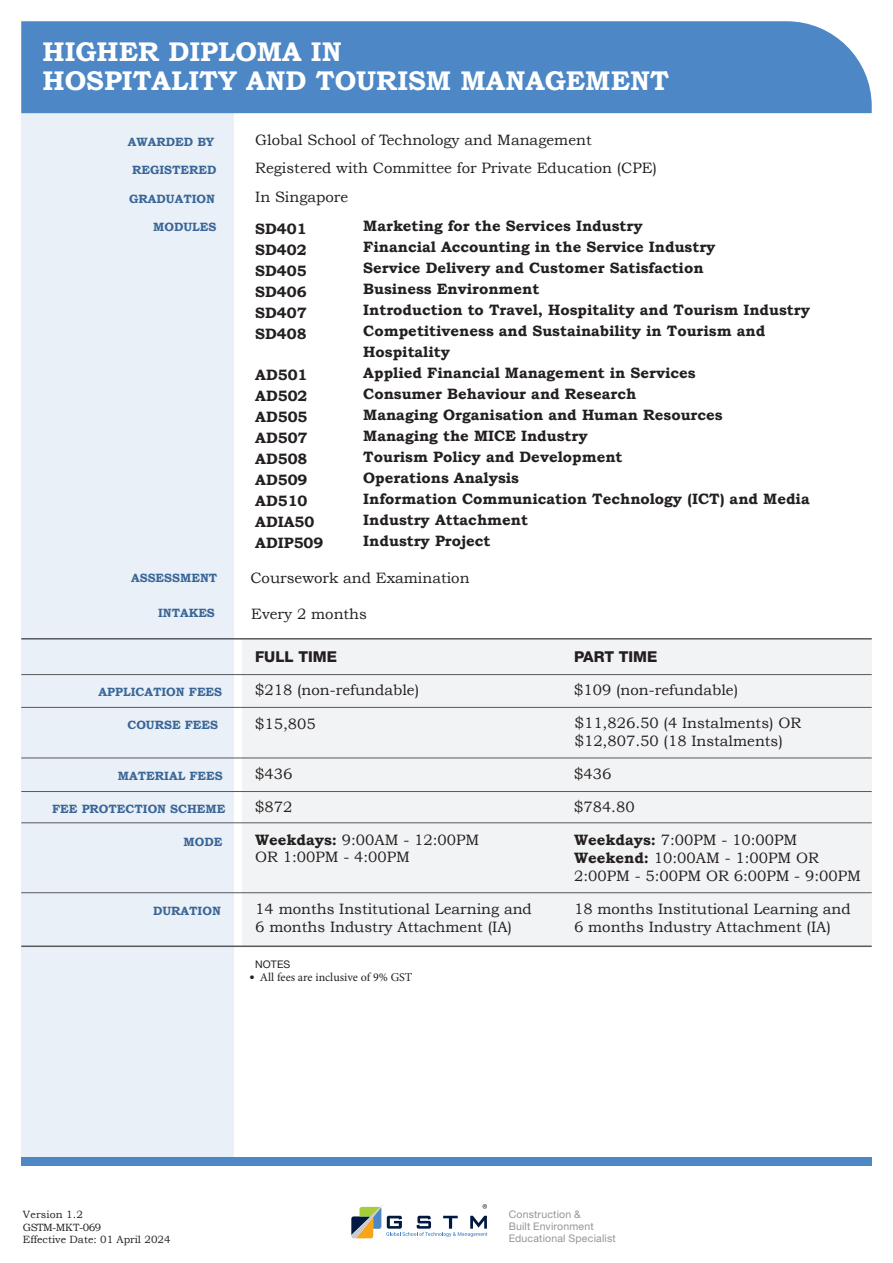
<style>
.page{position:relative;width:893px;height:1263px;background:#fff}
.page>*{position:absolute;margin:0;border:0;box-sizing:border-box;transform-origin:0 0}
.t1{font:700 27px/28.5px "Bookman Old Style";color:#fff}
.t2{font:700 15px/21px "Bookman Old Style";color:#231f20}
.t3{font:15px/28px "Bookman Old Style";color:#231f20}
.t4{font:800 15px "Helvetica Neue";color:#231f20}
.t5{font:700 12px "Bookman Old Style";color:#3a6697}
.t6{font:12px "Minion Pro";color:#231f20}
.t7{font:10.5px/12px "Helvetica Neue";letter-spacing:.02em;color:#939598}
.t8{font:10.5px/12.3px "Bookman Old Style";color:#231f20}
.t9{font:10.5px "Helvetica Neue";letter-spacing:.01em;color:#231f20}
.s1{font-weight:700}
.s2{font-family:"Helvetica Neue";font-size:10.5px}
</style>
<div class="page">
<div style="left:242px;top:639px;width:630px;height:307px;background:#f2f3f4"></div>
<svg style="left:351px;top:1204px;width:136px;height:34px"></svg>
<div style="left:21px;top:34px;width:213px;height:1127px;background:#eaf0f8"></div>
<div style="left:21px;top:21px;width:851px;height:92px;background:#4d87c6"></div>
<div style="left:21px;top:1157px;width:851px;height:9px;background:#4d87c6"></div>
<hr style="left:21px;top:674px;width:851px;height:1px;background:#57585a">
<hr style="left:21px;top:707px;width:851px;height:1px;background:#57585a">
<hr style="left:21px;top:758px;width:851px;height:1px;background:#57585a">
<hr style="left:21px;top:791px;width:851px;height:1px;background:#57585a">
<hr style="left:21px;top:822px;width:851px;height:1px;background:#57585a">
<hr style="left:21px;top:892px;width:851px;height:1px;background:#57585a">
<hr style="left:21px;top:638px;width:851px;height:1px;background:#57585a">
<hr style="left:21px;top:945px;width:851px;height:2px;background:#57585a">
<h1 class="t1" style="left:43px;top:38px;width:628px">HIGHER DIPLOMA IN<br>HOSPITALITY AND TOURISM MANAGEMENT</h1>
<p class="t5" style="left:128px;top:133px;width:88px">AWARDED BY</p>
<p class="t5" style="left:132px;top:161px;width:86px">REGISTERED</p>
<p class="t5" style="left:129px;top:190px;width:87px">GRADUATION</p>
<p class="t5" style="left:153px;top:218px;width:65px">MODULES</p>
<p class="t5" style="left:131px;top:569px;width:88px">ASSESSMENT</p>
<p class="t5" style="left:158px;top:604px;width:58px">INTAKES</p>
<p class="t5" style="left:99px;top:683px;width:125px">APPLICATION FEES</p>
<p class="t5" style="left:127px;top:716px;width:92px">COURSE FEES</p>
<p class="t5" style="left:118px;top:767px;width:106px">MATERIAL FEES</p>
<p class="t5" style="left:52px;top:800px;width:175px">FEE PROTECTION SCHEME</p>
<p class="t5" style="left:184px;top:833px;width:40px">MODE</p>
<p class="t5" style="left:153px;top:902px;width:69px">DURATION</p>
<p class="t3" style="left:255px;top:126px;width:403px">Global School of Technology and Management<br>Registered with Committee for Private Education (CPE)<br>In Singapore</p>
<p class="t2" style="left:255px;top:218px;width:53px;text-align:justify">SD401<br>SD402<br>SD405<br>SD406<br>SD407<br>SD408</p>
<p class="t2" style="left:255px;top:364px;width:70px">AD501<br>AD502<br>AD505<br>AD507<br>AD508<br>AD509<br>AD510<br>ADIA50<br>ADIP509</p>
<p class="t2" style="left:363px;top:216px;width:448px">Marketing for the Services Industry<br>Financial Accounting in the Service Industry<br>Service Delivery and Customer Satisfaction<br>Business Environment<br>Introduction to Travel, Hospitality and Tourism Industry Competitiveness and Sustainability in Tourism and Hospitality<br>Applied Financial Management in Services<br>Consumer Behaviour and Research<br>Managing Organisation and Human Resources<br>Managing the MICE Industry<br>Tourism Policy and Development<br>Operations Analysis<br>Information Communication Technology (ICT) and Media Industry Attachment<br>Industry Project</p>
<p class="t3" style="left:251px;top:564px;width:220px">Coursework and Examination</p>
<p class="t3" style="left:251px;top:600px;width:117px">Every 2 months</p>
<p class="t4" style="left:255px;top:648px;width:83px">FULL TIME</p>
<p class="t3" style="left:255px;top:676px;width:166px">$218 (non-refundable)</p>
<p class="t3" style="left:255px;top:709px;width:62px">$15,805</p>
<p class="t3" style="left:255px;top:760px;width:39px">$436</p>
<p class="t3" style="left:255px;top:793px;width:39px">$872</p>
<p class="t3" style="left:255px;top:831px;width:226px;line-height:17.1px"><span class="s1">Weekdays:</span> 9:00AM - 12:00PM<br>OR 1:00PM - 4:00PM</p>
<p class="t3" style="left:255px;top:900px;width:278px;line-height:18px">14 months Institutional Learning and<br>6 months Industry Attachment (IA)</p>
<p class="t9" style="left:255px;top:958px;width:37px">NOTES</p>
<p class="t6" style="left:249px;top:969px;width:164px"><span class="s2">•</span> All fees are inclusive of 9% GST</p>
<p class="t4" style="left:574px;top:648px;width:85px">PART TIME</p>
<p class="t3" style="left:574px;top:674px;width:229px;line-height:32.7px">$109 (non-refundable) $11,826.50 (4 Instalments) OR</p>
<p class="t3" style="left:575px;top:727px;width:210px">$12,807.50 (18 Instalments)</p>
<p class="t3" style="left:574px;top:760px;width:39px">$436</p>
<p class="t3" style="left:574px;top:793px;width:62px">$784.80</p>
<p class="t3" style="left:574px;top:832px;width:288px;line-height:17.5px"><span class="s1">Weekdays:</span> 7:00PM - 10:00PM<br><span class="s1">Weekend:</span> 10:00AM - 1:00PM OR<br>2:00PM - 5:00PM OR 6:00PM - 9:00PM</p>
<p class="t3" style="left:574px;top:900px;width:278px;line-height:18px">18 months Institutional Learning and<br>6 months Industry Attachment (IA)</p>
<p class="t8" style="left:23px;top:1208px;width:149px">Version 1.2<br>GSTM-MKT-069<br>Effective Date: 01 April 2024</p>
<p class="t7" style="left:509px;top:1208px;width:109px">Construction &amp;<br>Built Environment<br>Educational Specialist</p>
</div>
